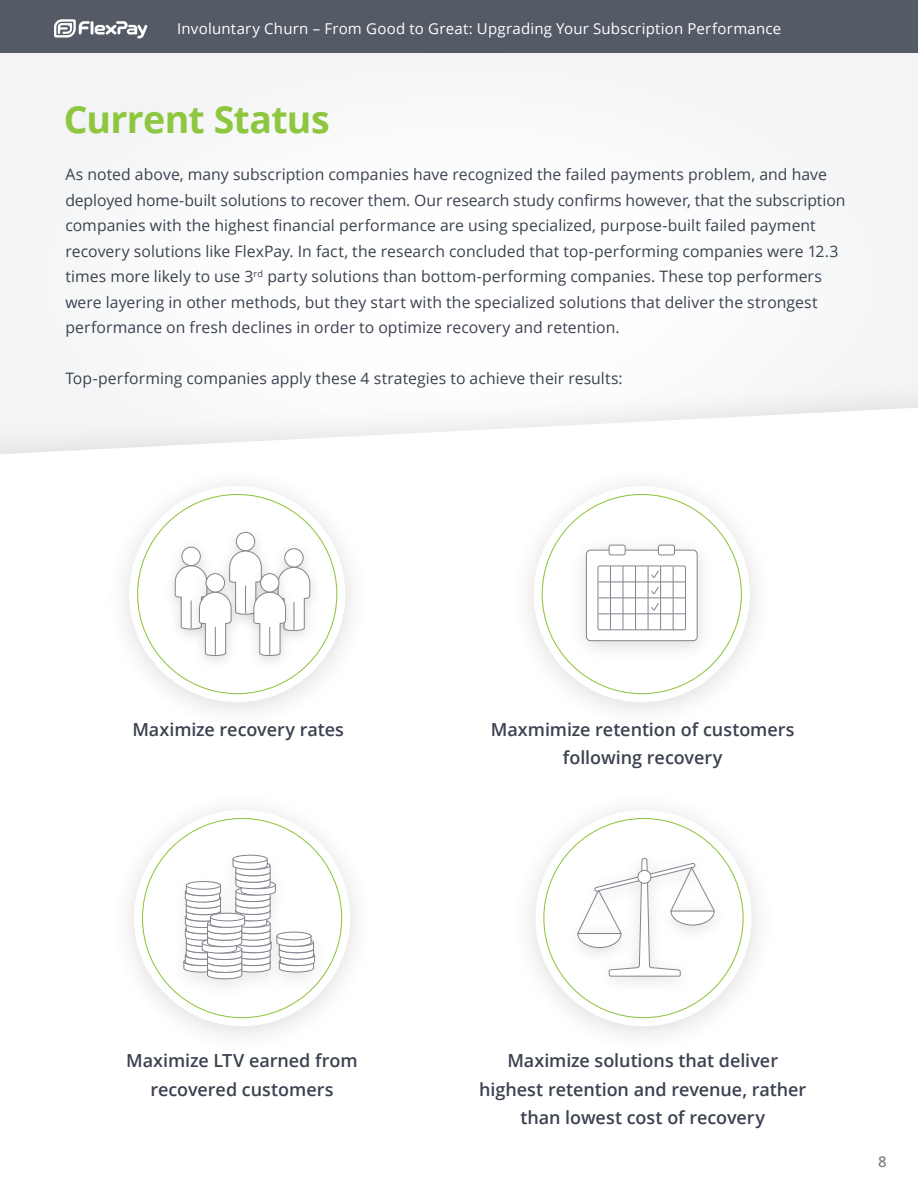
<style>
.page{position:relative;width:918px;height:1188px;background:#fff}
.page>*{position:absolute;margin:0;border:0;box-sizing:border-box;transform-origin:0 0}
.t1{font:700 37.5px "Open Sans";letter-spacing:-.02em;color:#8fc640}
.t2{font:600 18px/28.5px "Open Sans";letter-spacing:-.005em;color:#3b424f;text-align:center}
.t3{font:15.75px/25.5px "Open Sans";letter-spacing:.005em;color:#3b424f}
.t4{font:15px "Open Sans";letter-spacing:.015em;color:#fff}
.t5{font:600 15px "Open Sans";color:#80848d}
</style>
<div class="page">
<div style="left:0;top:53px;width:918px;height:322px;background:#f3f4f5"></div>
<div style="left:0;top:45px;width:918px;height:468px;background:#fff;border-radius:50%"></div>
<svg style="left:0;top:408px;width:899px;height:46px"></svg>
<div style="left:518px;top:473px;width:248px;height:249px;background:#000;opacity:.09"></div>
<div style="left:568px;top:531px;width:147px;height:132px;background:#000;opacity:.14"></div>
<div style="left:586px;top:550px;width:111px;height:91px;background:#fff;border-radius:4px"></div>
<div style="left:586px;top:550px;width:112px;height:91px;border:1px solid #7f848d;border-radius:4px"></div>
<div style="left:609px;top:545px;width:16px;height:10px;background:#fff;border-radius:2px"></div>
<div style="left:609px;top:545px;width:17px;height:10px;border:1px solid #7f848d;border-radius:2px"></div>
<div style="left:658px;top:545px;width:16px;height:10px;background:#fff;border-radius:2px"></div>
<div style="left:658px;top:545px;width:17px;height:10px;border:1px solid #7f848d;border-radius:2px"></div>
<div style="left:598px;top:566px;width:88px;height:64px;border:1px solid #7f848d;border-radius:2px"></div>
<hr style="left:599px;top:582px;width:87px;height:1px;background:#7f848d">
<hr style="left:599px;top:597px;width:87px;height:1px;background:#7f848d">
<hr style="left:599px;top:613px;width:87px;height:1px;background:#7f848d">
<hr style="left:610px;top:567px;width:1px;height:62px;background:#7f848d">
<hr style="left:623px;top:567px;width:1px;height:62px;background:#7f848d">
<hr style="left:635px;top:567px;width:1px;height:62px;background:#7f848d">
<hr style="left:648px;top:567px;width:1px;height:62px;background:#7f848d">
<hr style="left:660px;top:567px;width:1px;height:62px;background:#7f848d">
<svg style="left:651px;top:570px;width:8px;height:8px"></svg>
<svg style="left:651px;top:586px;width:8px;height:8px"></svg>
<svg style="left:651px;top:603px;width:8px;height:8px"></svg>
<hr style="left:673px;top:567px;width:1px;height:63px;background:#7f848d">
<div style="left:118px;top:797px;width:248px;height:249px;background:#000;opacity:.09"></div>
<div style="left:168px;top:846px;width:162px;height:155px;background:#fff"></div>
<div style="left:233px;top:855px;width:35px;height:8px;border:1px solid #80848d;border-radius:50%"></div>
<svg style="left:183px;top:858px;width:132px;height:121px"></svg>
<div style="left:210px;top:913px;width:35px;height:8px;background:#fff;border-radius:50%"></div>
<div style="left:210px;top:913px;width:35px;height:8px;border:1px solid #80848d;border-radius:50%"></div>
<div style="left:113px;top:473px;width:248px;height:249px;background:#000;opacity:.09"></div>
<div style="left:216px;top:523px;width:59px;height:108px;background:#000;opacity:.15"></div>
<div style="left:236px;top:532px;width:19px;height:19px;border:1px solid #80848d;border-radius:50%"></div>
<div style="left:162px;top:537px;width:59px;height:108px;background:#fff"></div>
<div style="left:182px;top:547px;width:19px;height:19px;border:1px solid #80848d;border-radius:50%"></div>
<div style="left:265px;top:539px;width:58px;height:108px;background:#fff"></div>
<div style="left:284px;top:548px;width:20px;height:19px;border:1px solid #80848d;border-radius:50%"></div>
<div style="left:186px;top:564px;width:59px;height:108px;background:#000;opacity:.15"></div>
<div style="left:240px;top:564px;width:59px;height:108px;background:#000;opacity:.15"></div>
<svg style="left:174px;top:550px;width:137px;height:106px"></svg>
<div style="left:519px;top:797px;width:249px;height:249px;background:#000;opacity:.09"></div>
<div style="left:563px;top:847px;width:166px;height:148px;background:#fff"></div>
<svg style="left:577px;top:858px;width:138px;height:174px"></svg>
<div style="left:0;top:0;width:918px;height:53px;background:#545b66"></div>
<svg style="left:54px;top:19px;width:94px;height:19px"></svg>
<p class="t4" style="left:177px;top:18px;width:606px">Involuntary Churn – From Good to Great: Upgrading Your Subscription Performance</p>
<h1 class="t1" style="left:64px;top:93px;width:267px">Current Status</h1>
<p class="t3" style="left:65px;top:162px;width:782px">As noted above, many subscription companies have recognized the failed payments problem, and have deployed home-built solutions to recover them. Our research study confirms however, that the subscription companies with the highest financial performance are using specialized, purpose-built failed payment recovery solutions like FlexPay. In fact, the research concluded that top-performing companies were 12.3 times more likely to use 3<sup>rd</sup> party solutions than bottom-performing companies. These top performers were layering in other methods, but they start with the specialized solutions that deliver the strongest performance on fresh declines in order to optimize recovery and retention.</p>
<p class="t3" style="left:65px;top:366px;width:559px">Top-performing companies apply these 4 strategies to achieve their results:</p>
<p class="t2" style="left:132px;top:714px;width:213px">Maximize recovery rates</p>
<p class="t2" style="left:126px;top:1046px;width:233px">Maximize LTV earned from recovered customers</p>
<p class="t2" style="left:491px;top:714px;width:305px">Maxmimize retention of customers following recovery</p>
<p class="t2" style="left:479px;top:1046px;width:329px">Maximize solutions that deliver highest retention and revenue, rather than lowest cost of recovery</p>
<p class="t5" style="left:878px;top:1151px;width:10px">8</p>
</div>
